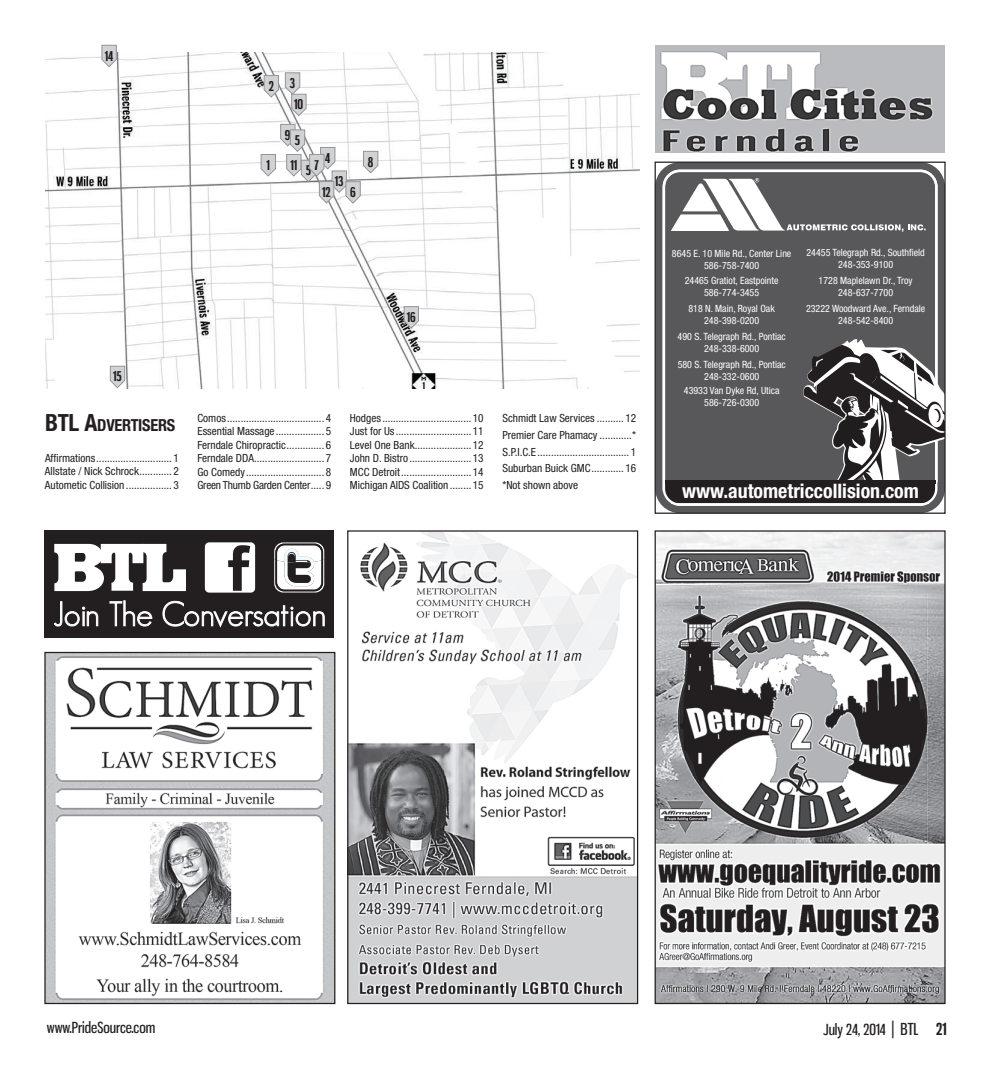
<style>
.page{position:relative;width:990px;height:1080px;background:#fff}
.page>*{position:absolute;margin:0;border:0;box-sizing:border-box;transform-origin:0 0}
.t1{font:700 condensed 19.88px "Helvetica Neue LT Std";color:#fff}
.t2{font:700 condensed 16.62px "Helvetica Neue LT Std";letter-spacing:-.015em;color:#231f20}
.t3{font:15px "Gnuolane Rg";color:#231f20}
.t4{font:700 13.25px "Gnuolane Rg";color:#231f20}
.t5{font:condensed 11.25px/13.4px "Helvetica Neue LT Std";color:#231f20;text-align:justify}
.t6{font:condensed 10px/12px "Helvetica Neue LT Std";color:#fff;text-align:center}
.s1{font-size:23.75px}
.s2{font-size:17.5px}
.s3{font-size:16.25px}
.s4{font-weight:700;font-size:16.25px}
</style>
<div class="page">
<img style="left:657px;top:532px;width:287px;height:470px">
<div style="left:655px;top:530px;width:291px;height:474px;border:1px solid #231f20"></div>
<img style="left:349px;top:532px;width:287px;height:470px">
<div style="left:347px;top:530px;width:291px;height:474px;border:1px solid #231f20"></div>
<svg style="left:657px;top:164px;width:287px;height:348px;background:#68686b"></svg>
<svg style="left:663px;top:170px;width:275px;height:336px;background:#5a5a5d"></svg>
<svg style="left:671px;top:178px;width:255px;height:54px"></svg>
<hr style="left:665px;top:480px;width:270px;height:4px;background:#231f20">
<svg style="left:801px;top:338px;width:143px;height:144px"></svg>
<div style="left:655px;top:162px;width:291px;height:352px;border:1px solid #231f20"></div>
<img style="left:655px;top:45px;width:290px;height:108px">
<img style="left:46px;top:654px;width:287px;height:348px">
<div style="left:44px;top:652px;width:291px;height:352px;border:1px solid #231f20"></div>
<div style="left:44px;top:530px;width:290px;height:108px;background:#231f20"></div>
<img style="left:45px;top:52px;width:595px;height:336px">
<svg style="left:101px;top:45px;width:16px;height:22px"></svg>
<svg style="left:285px;top:72px;width:22px;height:44px"></svg>
<svg style="left:404px;top:306px;width:15px;height:23px"></svg>
<svg style="left:45px;top:254px;width:280px;height:373px"></svg>
<svg style="left:261px;top:124px;width:118px;height:80px"></svg>
<svg style="left:264px;top:75px;width:15px;height:23px"></svg>
<p class="t4" style="left:105px;top:48px;width:10px">14</p>
<p class="t4" style="left:269px;top:78px;width:7px">2</p>
<p class="t4" style="left:267px;top:157px;width:5px">1</p>
<p class="t4" style="left:290px;top:75px;width:7px">3</p>
<p class="t4" style="left:294px;top:96px;width:11px">10</p>
<p class="t4" style="left:285px;top:129px;width:17px">9 5</p>
<p class="t4" style="left:325px;top:150px;width:6px">4</p>
<p class="t4" style="left:290px;top:157px;width:30px">11 57</p>
<p class="t4" style="left:335px;top:173px;width:10px">13</p>
<p class="t4" style="left:322px;top:184px;width:10px">12</p>
<p class="t4" style="left:350px;top:184px;width:7px">6</p>
<p class="t4" style="left:368px;top:154px;width:7px">8</p>
<p class="t4" style="left:407px;top:309px;width:10px">16</p>
<p class="t4" style="left:113px;top:368px;width:10px">15</p>
<p class="t2" style="left:45px;top:415px;width:132px"><span class="s1">BTL A</span>DVERTISERS</p>
<p class="t5" style="left:45px;top:451px;width:135px;line-height:13.8px">Affirmations............................ 1<br>Allstate / Nick Schrock............ 2<br>Autometic Collision ................. 3</p>
<p class="t5" style="left:197px;top:411px;width:135px">Comos.................................... 4<br>Essential Massage.................. 5<br>Ferndale Chiropractic.............. 6<br>Ferndale DDA.......................... 7<br>Go Comedy............................. 8<br>Green Thumb Garden Center..... 9</p>
<p class="t5" style="left:350px;top:411px;width:135px">Hodges ................................. 10<br>Just for Us ............................ 11<br>Level One Bank..................... 12<br>John D. Bistro ....................... 13<br>MCC Detroit.......................... 14<br>Michigan AIDS Coalition ........ 15</p>
<p class="t5" style="left:502px;top:410px;width:135px;line-height:16.8px">Schmidt Law Services .......... 12<br>Premier Care Phamacy ............* S.P.I.C.E .................................. 1<br>Suburban Buick GMC............ 16 *Not shown above</p>
<p class="t6" style="left:672px;top:247px;width:121px">8645 E. 10 Mile Rd., Center Line<br>586-758-7400</p>
<p class="t6" style="left:685px;top:275px;width:95px">24465 Gratiot, Eastpointe<br>586-774-3455</p>
<p class="t6" style="left:688px;top:302px;width:88px">818 N. Main, Royal Oak<br>248-398-0200</p>
<p class="t6" style="left:678px;top:330px;width:110px">490 S. Telegraph Rd., Pontiac<br>248-338-6000</p>
<p class="t6" style="left:684px;top:384px;width:97px">43933 Van Dyke Rd, Utica<br>586-726-0300</p>
<p class="t6" style="left:678px;top:358px;width:110px">580 S. Telegraph Rd., Pontiac<br>248-332-0600</p>
<p class="t6" style="left:806px;top:247px;width:120px">24455 Telegraph Rd., Southfield<br>248-353-9100</p>
<p class="t6" style="left:819px;top:275px;width:96px">1728 Maplelawn Dr., Troy<br>248-637-7700</p>
<p class="t6" style="left:806px;top:302px;width:121px">23222 Woodward Ave., Ferndale<br>248-542-8400</p>
<p class="t1" style="left:682px;top:479px;width:238px">www.autometriccollision.com</p>
<h3 class="t3" style="left:47px;top:1019px;width:110px">www.PrideSource.com</h3>
<p class="t3" style="left:823px;top:1021px;width:125px">July 24, 2014 <span class="s2">|</span> <span class="s3">BTL</span> <span class="s4">21</span></p>
</div>
